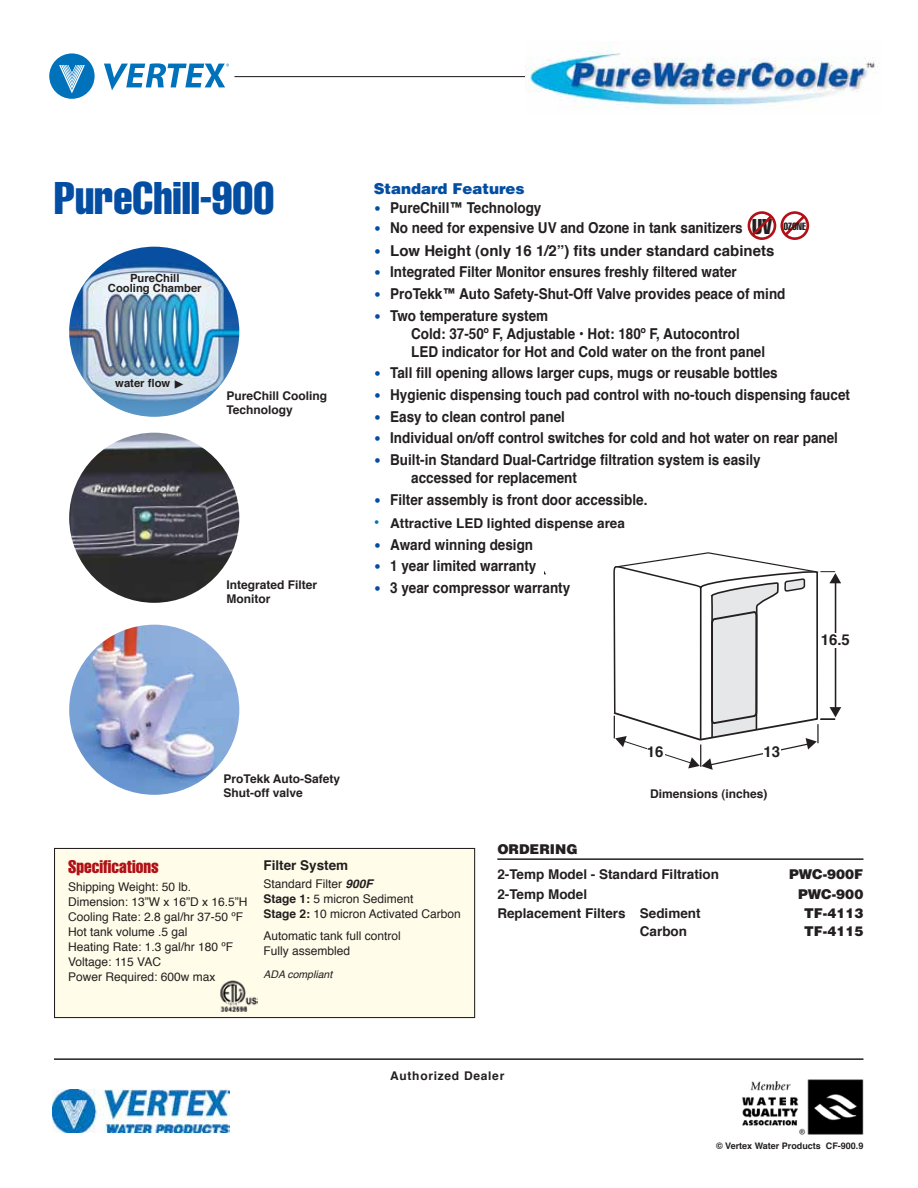
<style>
.page{position:relative;width:918px;height:1188px;background:#fff}
.page>*{position:absolute;margin:0;border:0;box-sizing:border-box;transform-origin:0 0}
.t1{font:extra-condensed 45px "Helvetica";color:#034ea2}
.t2{font:extra-condensed 18px "Helvetica";color:#b11116}
.t3{font:700 15px/18px "Helvetica";color:#231f20;scale:.9 1}
.t4{font:700 15px "Helvetica";color:#231f20}
.t5{font:900 15px "Helvetica";color:#034ea2}
.t6{font:700 13.5px "Helvetica";color:#231f20}
.t7{font:900 13.5px "Helvetica";color:#231f20}
.t8{font:12px/15px "Helvetica";color:#231f20}
.t9{font:700 12px/14.4px "Helvetica";color:#231f20}
.t10{font:700 12px "Helvetica";letter-spacing:.06em;color:#231f20}
.t11{font:700 11.25px/10.5px "Helvetica";color:#231f20;text-align:center}
.t12{font:italic 10.5px "Helvetica";color:#231f20}
.t13{font:extra-condensed 10.35px "Helvetica";color:#231f20}
.t14{font:700 9px "Helvetica";color:#231f20}
.s1{font-size:21px;color:#034ea2}
.s2{font-size:16.5px;color:#0072bc}
.s3{font-size:21.15px}
.s4{font-weight:700;font-style:italic}
.s5{font-weight:700}
</style>
<div class="page">
<img style="left:52px;top:1090px;width:178px;height:43px">
<img style="left:742px;top:1079px;width:122px;height:56px">
<hr style="left:54px;top:1058px;width:809px;height:2px;background:#231f20">
<div style="left:49px;top:53px;width:46px;height:46px;background:#0072bc;border-radius:50%"></div>
<svg style="left:59px;top:65px;width:26px;height:28px"></svg>
<svg style="left:104px;top:63px;width:125px;height:27px"></svg>
<hr style="left:234px;top:76px;width:293px;height:1px;background:#231f20">
<img style="left:525px;top:43px;width:350px;height:64px">
<img style="left:69px;top:247px;width:170px;height:170px;border-radius:85px">
<img style="left:69px;top:433px;width:170px;height:170px;border-radius:85px">
<svg style="left:613px;top:552px;width:228px;height:218px"></svg>
<img style="left:69px;top:625px;width:170px;height:170px;border-radius:85px">
<svg style="left:748px;top:211px;width:61px;height:29px"></svg>
<hr style="left:497px;top:858px;width:366px;height:2px;background:#231f20">
<div style="left:55px;top:848px;width:420px;height:170px;background:#fffde9"></div>
<div style="left:54px;top:848px;width:421px;height:170px;border:1px solid #231f20"></div>
<div style="left:821px;top:633px;width:36px;height:14px;background:#fff"></div>
<div style="left:647px;top:746px;width:17px;height:14px;background:#fff"></div>
<div style="left:764px;top:746px;width:17px;height:14px;background:#fff"></div>
<img style="left:220px;top:980px;width:38px;height:32px">
<svg style="left:175px;top:380px;width:8px;height:8px"></svg>
<h1 class="t1" style="left:54px;top:170px;width:222px">PureChill-900</h1>
<p class="t11" style="left:108px;top:273px;width:95px">PureChill<br>Cooling Chamber</p>
<p class="t11" style="left:115px;top:378px;width:57px">water flow</p>
<p class="t9" style="left:226px;top:388px;width:102px">PureChill Cooling<br>Technology</p>
<p class="t9" style="left:226px;top:578px;width:92px">Integrated Filter<br>Monitor</p>
<p class="t5" style="left:374px;top:178px;width:153px">Standard Features</p>
<p class="t3" style="left:374px;top:199px;width:188px"><span class="s1">•</span> PureChill™ Technology</p>
<p class="t3" style="left:374px;top:218px;width:412px"><span class="s1">•</span> No need for expensive UV and Ozone in tank sanitizers</p>
<p class="t4" style="left:374px;top:238px;width:402px"><span class="s1">•</span> Low Height (only 16 1/2”) fits under standard cabinets</p>
<p class="t3" style="left:374px;top:263px;width:405px"><span class="s1">•</span> Integrated Filter Monitor ensures freshly filtered water</p>
<p class="t3" style="left:374px;top:285px;width:459px"><span class="s1">•</span> ProTekk™ Auto Safety-Shut-Off Valve provides peace of mind</p>
<p class="t3" style="left:411px;top:307px;width:395px;text-indent:-38px"><span class="s1">•</span> Two temperature system<br>Cold: 37-50º F, Adjustable • Hot: 180º F, Autocontrol<br>LED indicator for Hot and Cold water on the front panel</p>
<p class="t3" style="left:374px;top:364px;width:451px"><span class="s1">•</span> Tall fill opening allows larger cups, mugs or reusable bottles</p>
<p class="t3" style="left:374px;top:386px;width:531px"><span class="s1">•</span> Hygienic dispensing touch pad control with no-touch dispensing faucet</p>
<p class="t3" style="left:374px;top:408px;width:214px"><span class="s1">•</span> Easy to clean control panel</p>
<p class="t3" style="left:374px;top:429px;width:517px"><span class="s1">•</span> Individual on/off control switches for cold and hot water on rear panel</p>
<p class="t3" style="left:411px;top:451px;width:390px;text-indent:-38px"><span class="s1">•</span> Built-in Standard Dual-Cartridge filtration system is easily accessed for replacement</p>
<p class="t3" style="left:374px;top:491px;width:306px"><span class="s1">•</span> Filter assembly is front door accessible.</p>
<p class="t6" style="left:374px;top:512px;width:253px"><span class="s2">•</span> Attractive LED lighted dispense area</p>
<p class="t3" style="left:374px;top:535px;width:179px"><span class="s1">•</span> Award winning design</p>
<p class="t3" style="left:374px;top:557px;width:182px"><span class="s1">•</span> 1 year limited warranty</p>
<p class="t3" style="left:374px;top:579px;width:220px"><span class="s1">•</span> 3 year compressor warranty</p>
<p class="t13" style="left:752px;top:219px;width:55px"><span class="s3">UV</span> OZONE</p>
<p class="t4" style="left:821px;top:627px;width:31px">16.5</p>
<p class="t9" style="left:224px;top:771px;width:118px">ProTekk Auto-Safety<br>Shut-off valve</p>
<p class="t4" style="left:647px;top:739px;width:18px">16</p>
<p class="t4" style="left:764px;top:739px;width:18px">13</p>
<p class="t9" style="left:650px;top:786px;width:119px">Dimensions (inches)</p>
<p class="t2" style="left:68px;top:855px;width:92px">Specifications</p>
<p class="t8" style="left:68px;top:879px;width:181px">Shipping Weight: 50 lb.<br>Dimension: 13”W x 16”D x 16.5”H<br>Cooling Rate: 2.8 gal/hr 37-50 ºF<br>Hot tank volume .5 gal<br>Heating Rate: 1.3 gal/hr 180 ºF<br>Voltage: 115 VAC<br>Power Required: 600w max</p>
<p class="t6" style="left:264px;top:854px;width:86px">Filter System</p>
<p class="t8" style="left:264px;top:876px;width:199px">Standard Filter <span class="s4">900F<br></span><span class="s5">Stage 1:</span> 5 micron Sediment<br><span class="s5">Stage 2:</span> 10 micron Activated Carbon</p>
<p class="t8" style="left:264px;top:928px;width:139px">Automatic tank full control<br>Fully assembled</p>
<p class="t12" style="left:264px;top:966px;width:70px">ADA compliant</p>
<p class="t7" style="left:497px;top:840px;width:82px">Ordering</p>
<p class="t6" style="left:497px;top:864px;width:223px">2-Temp Model - Standard Filtration</p>
<p class="t7" style="left:789px;top:866px;width:76px">PWC-900F</p>
<p class="t6" style="left:497px;top:883px;width:91px">2-Temp Model</p>
<p class="t7" style="left:798px;top:885px;width:67px">PWC-900</p>
<p class="t6" style="left:497px;top:902px;width:205px">Replacement Filters Sediment</p>
<p class="t7" style="left:804px;top:904px;width:61px">TF-4113</p>
<p class="t6" style="left:640px;top:920px;width:49px">Carbon</p>
<p class="t7" style="left:804px;top:922px;width:61px">TF-4115</p>
<p class="t10" style="left:390px;top:1066px;width:116px">Authorized Dealer</p>
<p class="t14" style="left:716px;top:1138px;width:149px">© Vertex Water Products CF-900.9</p>
</div>
